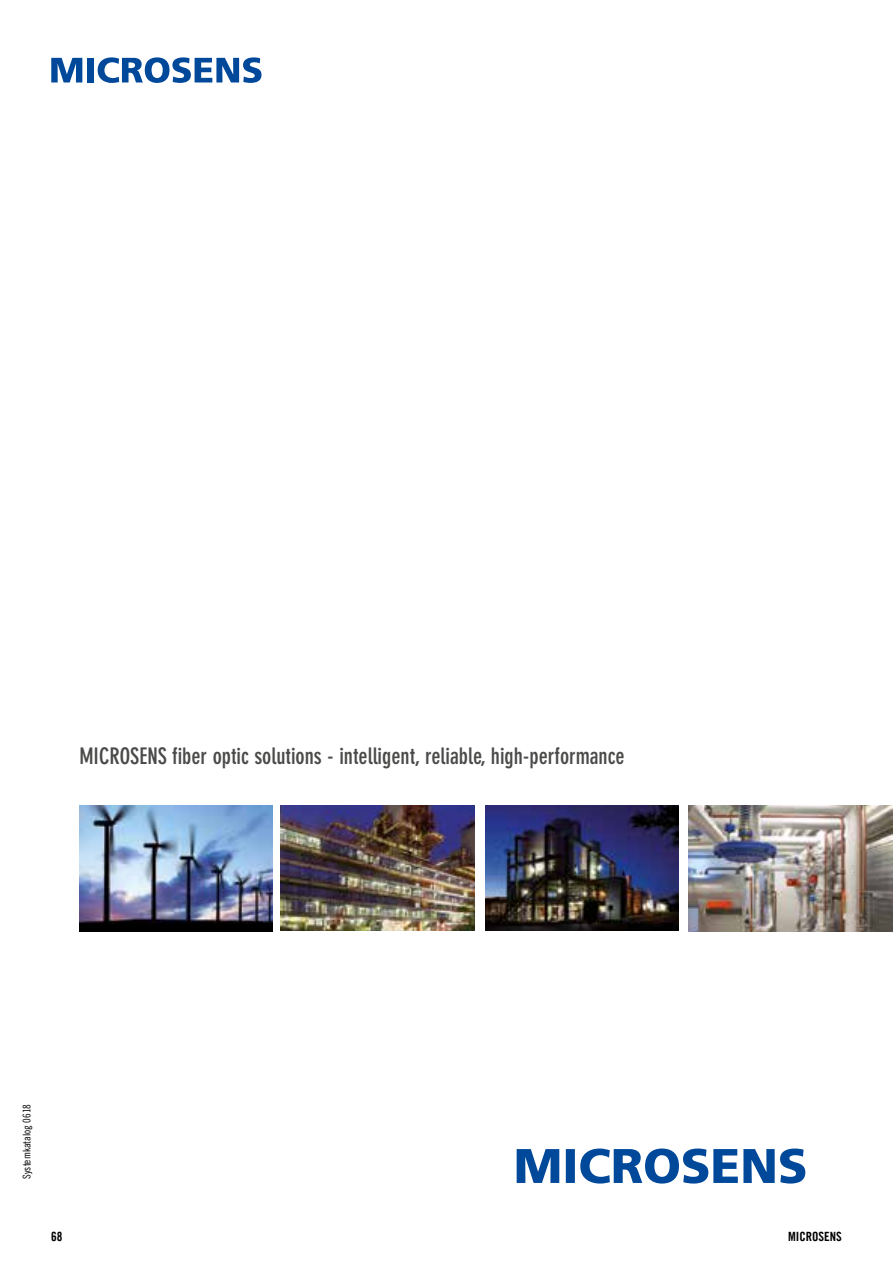
<style>
.page{position:relative;width:893px;height:1263px;background:#fff}
.page>*{position:absolute;margin:0;border:0;box-sizing:border-box;transform-origin:0 0}
.t1{font:700 condensed 22.5px "DIN Neuzeit Grotesk";color:#4a4a49}
.t2{font:12.75px "Trade Gothic LT Com Bd Cn 20";color:#000}
.t3{font:10.5px "Trade Gothic LT Com Cn 18";color:#000}
</style>
<div class="page">
<svg style="left:51px;top:58px;width:31px;height:24px"></svg>
<div style="left:87px;top:58px;width:7px;height:24px;background:#00489a"></div>
<svg style="left:98px;top:57px;width:163px;height:26px"></svg>
<svg style="left:517px;top:1148px;width:288px;height:35px"></svg>
<img style="left:485px;top:805px;width:193px;height:126px">
<img style="left:79px;top:806px;width:194px;height:125px">
<img style="left:281px;top:805px;width:194px;height:126px">
<img style="left:688px;top:805px;width:205px;height:126px">
<p class="t1" style="left:79px;top:743px;width:547px">MICROSENS fiber optic solutions - intelligent, reliable, high-performance</p>
<p class="t3" style="left:21px;top:1179px;width:76px;rotate:-90deg">Systemkatalog 0618</p>
<p class="t2" style="left:51px;top:1229px;width:13px">68</p>
<p class="t2" style="left:788px;top:1229px;width:55px">MICROSENS</p>
</div>
